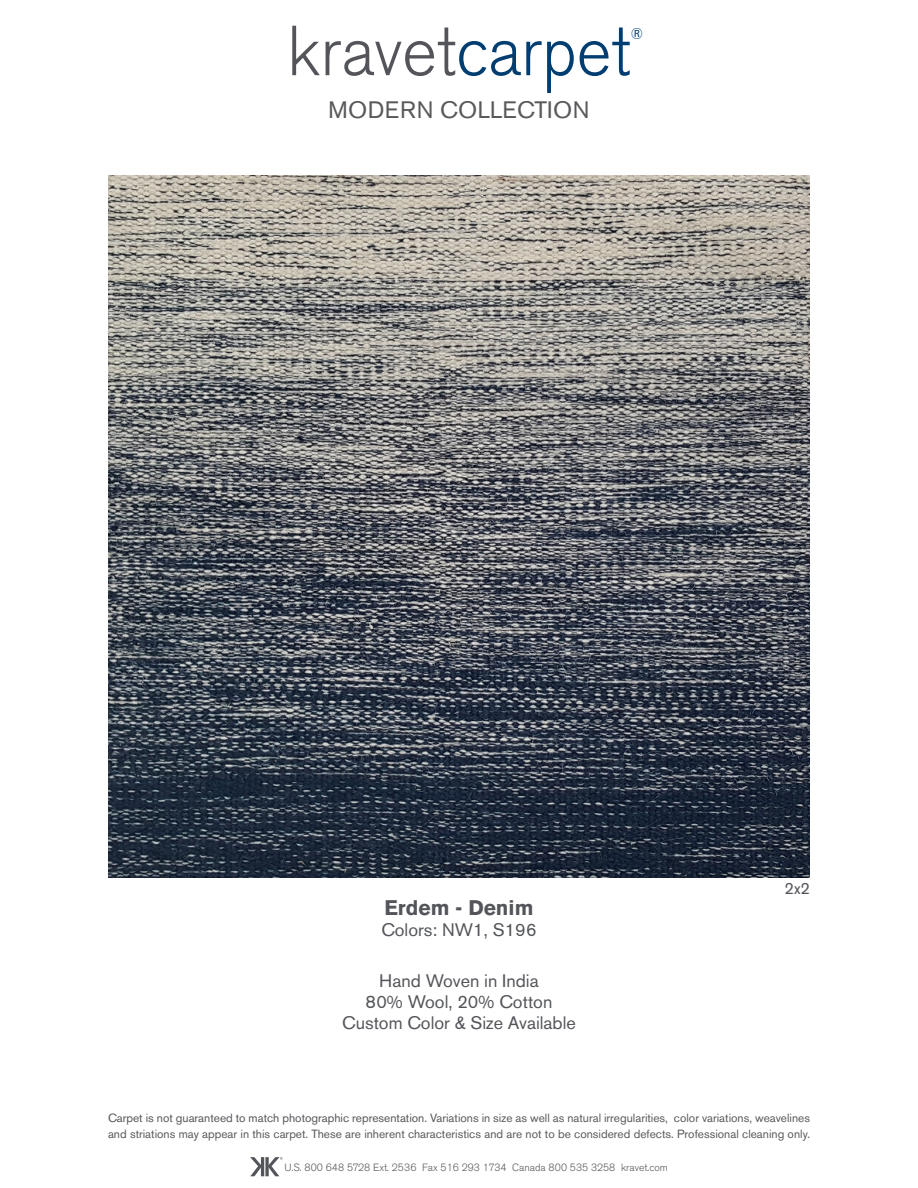
<style>
.page{position:relative;width:918px;height:1188px;background:#fff}
.page>*{position:absolute;margin:0;border:0;box-sizing:border-box;transform-origin:0 0}
.t1{font:300 70.2px "Akzidenz Grotesk BE";color:#54555a;scale:.95 1}
.t2{font:23.55px "Akzidenz Grotesk BE";letter-spacing:.02em;color:#58595b}
.t3{font:700 21px "Akzidenz Grotesk BE";color:#54555a}
.t4{font:18px/21px "Akzidenz Grotesk BE";color:#54555a;text-align:center}
.t5{font:16.35px "Akzidenz Grotesk BE";color:#54555a}
.t6{font:300 15.6px "Akzidenz Grotesk BE";color:#003d71;scale:.95 1}
.t7{font:11.85px/15.6px "Akzidenz Grotesk BE";color:#58595b}
.t8{font:300 10.5px "Akzidenz Grotesk BE";color:#58595b}
.s1{color:#003d71}
.s2{color:#54555a}
</style>
<div class="page">
<svg style="left:250px;top:1157px;width:33px;height:19px"></svg>
<img style="left:108px;top:176px;width:702px;height:702px">
<h1 class="t1" style="left:287px;top:12px;width:363px">kravet<span class="s1">carpet</span></h1>
<h3 class="t6" style="left:631px;top:25px;width:14px">®</h3>
<h2 class="t2" style="left:328px;top:96px;width:263px">MODERN COLLECTION</h2>
<h3 class="t3" style="left:384px;top:896px;width:151px">Erdem - Denim</h3>
<h3 class="t4" style="left:381px;top:920px;width:157px">Colors: NW1, S196</h3>
<h3 class="t4" style="left:342px;top:970px;width:235px">Hand Woven in India<br>80% Wool, 20% Cotton<br>Custom Color &amp; Size Available</h3>
<h3 class="t5" style="left:785px;top:879px;width:27px">2x2</h3>
<p class="t7" style="left:108px;top:1110px;width:704px"><span class="s2">Carpet is not guaranteed to match photographic representation.</span> Variations in size as well as natural irregularities, color variations, weavelines and striations may appear in this carpet. These are inherent characteristics and are not to be considered defects. Professional cleaning only.</p>
<p class="t8" style="left:285px;top:1161px;width:385px">U.S. 800 648 5728 Ext. 2536 Fax 516 293 1734 Canada 800 535 3258 kravet.com</p>
</div>
